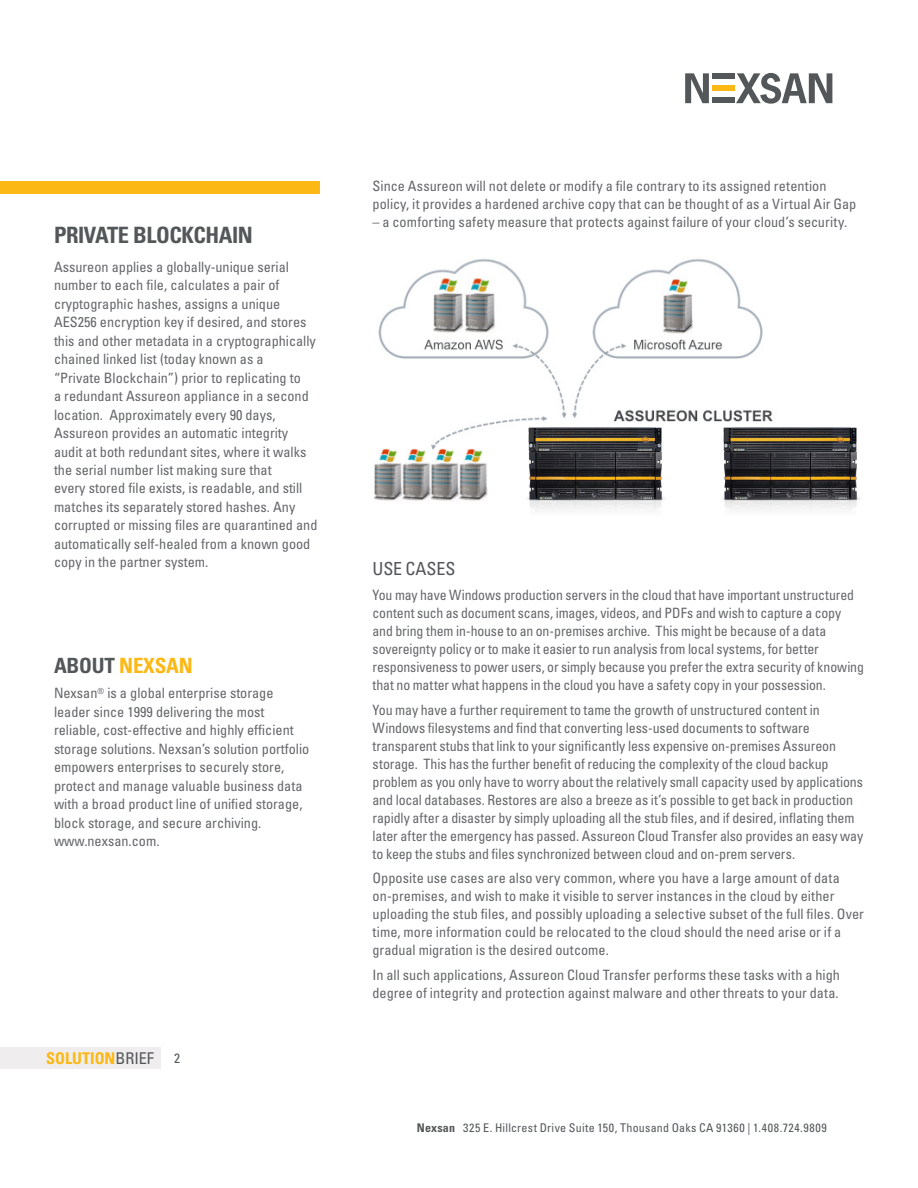
<style>
.page{position:relative;width:918px;height:1188px;background:#fff}
.page>*{position:absolute;margin:0;border:0;box-sizing:border-box;transform-origin:0 0}
.Body{font:700 condensed 22.5px "Univers LT Std";letter-spacing:-.02em;color:#54575a}
.t1{font:700 condensed 21px "Univers LT Std";letter-spacing:-.01em;color:#fcb814}
.Subhead{font:condensed 18px "Univers LT Std";letter-spacing:-.005em;color:#54575a}
.t2{font:700 condensed 16.2px "Univers LT Std";color:#fcb814}
.Body-2{font:condensed 14.25px/18.5px "Univers LT Std";color:#646669}
.t3{font:condensed 12px "Univers LT Std";letter-spacing:.025em;color:#54575a}
.s1{color:#54575a}
.s2{font-weight:400;color:#54575a}
.s3{font-weight:400;font-size:13.5px;color:#54575a}
.s4{font-weight:700}
</style>
<div class="page">
<svg style="left:685px;top:73px;width:24px;height:30px"></svg>
<svg style="left:736px;top:73px;width:96px;height:31px"></svg>
<div style="left:712px;top:73px;width:23px;height:6px;background:#54575a"></div>
<div style="left:712px;top:85px;width:23px;height:6px;background:#fcb814"></div>
<div style="left:712px;top:97px;width:23px;height:6px;background:#54575a"></div>
<div style="left:0;top:1048px;width:160px;height:21px;background:#efedee"></div>
<img style="left:373px;top:259px;width:400px;height:242px">
<div style="left:518px;top:422px;width:355px;height:109px;background:#fff"></div>
<div style="left:0;top:181px;width:319px;height:13px;background:#fcb814"></div>
<img style="left:713px;top:421px;width:147px;height:89px">
<img style="left:517px;top:421px;width:157px;height:89px">
<p class="Body" style="left:54px;top:221px;width:200px">PRIVATE BLOCKCHAIN</p>
<p class="Body-2" style="left:54px;top:258px;width:265px">Assureon applies a globally-unique serial number to each file, calculates a pair of cryptographic hashes, assigns a unique AES256 encryption key if desired, and stores this and other metadata in a cryptographically chained linked list (today known as a<br>“Private Blockchain”) prior to replicating to<br>a redundant Assureon appliance in a second location. Approximately every 90 days, Assureon provides an automatic integrity audit at both redundant sites, where it walks the serial number list making sure that<br>every stored file exists, is readable, and still matches its separately stored hashes. Any corrupted or missing files are quarantined and automatically self-healed from a known good copy in the partner system.</p>
<p class="t1" style="left:54px;top:653px;width:140px"><span class="s1">ABOUT</span> NEXSAN</p>
<p class="Body-2" style="left:54px;top:684px;width:257px">Nexsan<sup>®</sup> is a global enterprise storage leader since 1999 delivering the most reliable, cost-effective and highly efficient storage solutions. Nexsan’s solution portfolio empowers enterprises to securely store, protect and manage valuable business data with a broad product line of unified storage, block storage, and secure archiving. www.nexsan.com.</p>
<p class="t2" style="left:46px;top:1049px;width:135px">SOLUTION<span class="s2">BRIEF</span> <span class="s3">2</span></p>
<p class="Body-2" style="left:373px;top:177px;width:485px;line-height:18px">Since Assureon will not delete or modify a file contrary to its assigned retention policy, it provides a hardened archive copy that can be thought of as a Virtual Air Gap</p>
<p class="Body-2" style="left:373px;top:213px;width:476px">– a comforting safety measure that protects against failure of your cloud’s security.</p>
<p class="Subhead" style="left:373px;top:557px;width:84px">USE CASES</p>
<p class="Body-2" style="left:373px;top:586px;width:493px;line-height:18px">You may have Windows production servers in the cloud that have important unstructured content such as document scans, images, videos, and PDFs and wish to capture a copy and bring them in-house to an on-premises archive. This might be because of a data sovereignty policy or to make it easier to run analysis from local systems, for better responsiveness to power users, or simply because you prefer the extra security of knowing that no matter what happens in the cloud you have a safety copy in your possession.</p>
<p class="Body-2" style="left:373px;top:700px;width:492px;line-height:18px">You may have a further requirement to tame the growth of unstructured content in Windows filesystems and find that converting less-used documents to software transparent stubs that link to your significantly less expensive on-premises Assureon storage. This has the further benefit of reducing the complexity of the cloud backup problem as you only have to worry about the relatively small capacity used by applications and local databases. Restores are also a breeze as it’s possible to get back in production rapidly after a disaster by simply uploading all the stub files, and if desired, inflating them later after the emergency has passed. Assureon Cloud Transfer also provides an easy way to keep the stubs and files synchronized between cloud and on-prem servers.</p>
<p class="Body-2" style="left:373px;top:869px;width:493px;line-height:18px">Opposite use cases are also very common, where you have a large amount of data on-premises, and wish to make it visible to server instances in the cloud by either uploading the stub files, and possibly uploading a selective subset of the full files. Over time, more information could be relocated to the cloud should the need arise or if a gradual migration is the desired outcome.</p>
<p class="Body-2" style="left:373px;top:966px;width:469px;line-height:18px">In all such applications, Assureon Cloud Transfer performs these tasks with a high degree of integrity and protection against malware and other threats to your data.</p>
<p class="t3" style="left:417px;top:1120px;width:412px"><span class="s4">Nexsan</span> 325 E. Hillcrest Drive Suite 150, Thousand Oaks CA 91360 | 1.408.724.9809</p>
</div>
